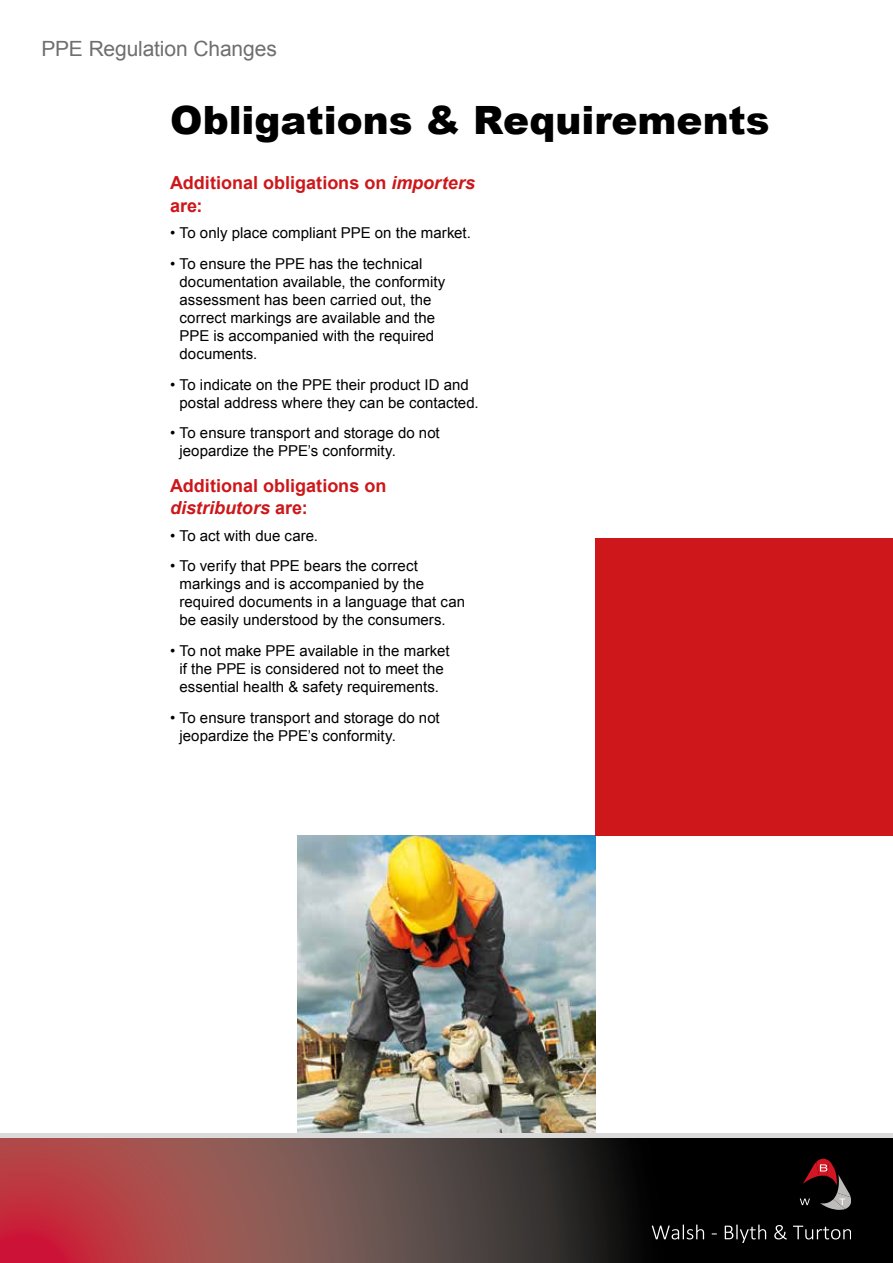
<style>
.page{position:relative;width:893px;height:1263px;background:#fff}
.page>*{position:absolute;margin:0;border:0;box-sizing:border-box;transform-origin:0 0}
.t1{font:900 39px "Arial";color:#000}
.t2{font:21px "Arial";letter-spacing:-.01em;color:#706f6f}
.t3{font:700 18px/22.5px "Arial";color:#cd171a}
.t4{font:15px/18px "Arial";letter-spacing:.005em;color:#000}
.s1{font-style:italic}
</style>
<div class="page">
<img style="left:298px;top:836px;width:297px;height:297px">
<div style="left:595px;top:538px;width:298px;height:298px;background:#cd171a"></div>
<div style="left:0;top:1133px;width:893px;height:6px;background:#dadada"></div>
<svg style="left:0;top:1139px;width:893px;height:124px;background:#583232"></svg>
<svg style="left:795px;top:1159px;width:55px;height:51px;background:#3c2224"></svg>
<svg style="left:652px;top:1224px;width:52px;height:15px"></svg>
<svg style="left:725px;top:1224px;width:41px;height:19px"></svg>
<svg style="left:774px;top:1225px;width:13px;height:14px"></svg>
<svg style="left:793px;top:1225px;width:57px;height:14px"></svg>
<h2 class="t2" style="left:42px;top:35px;width:237px">PPE Regulation Changes</h2>
<h1 class="t1" style="left:170px;top:92px;width:601px">Obligations &amp; Requirements</h1>
<p class="t3" style="left:170px;top:172px;width:307px">Additional obligations on <span class="s1">importers </span>are:</p>
<p class="t4" style="left:170px;top:224px;width:302px">• To only place compliant PPE on the market.</p>
<p class="t4" style="left:179px;top:255px;width:267px;text-indent:-9px">• To ensure the PPE has the technical documentation available, the conformity assessment has been carried out, the correct markings are available and the PPE is accompanied with the required documents.</p>
<p class="t4" style="left:179px;top:376px;width:301px;text-indent:-9px">• To indicate on the PPE their product ID and postal address where they can be contacted.</p>
<p class="t4" style="left:179px;top:424px;width:262px;text-indent:-9px">• To ensure transport and storage do not jeopardize the PPE’s conformity.</p>
<p class="t3" style="left:170px;top:475px;width:218px">Additional obligations on <span class="s1">distributors</span> are:</p>
<p class="t4" style="left:170px;top:527px;width:150px">• To act with due care.</p>
<p class="t4" style="left:179px;top:557px;width:287px;text-indent:-9px">• To verify that PPE bears the correct markings and is accompanied by the required documents in a language that can be easily understood by the consumers.</p>
<p class="t4" style="left:170px;top:642px;width:281px;text-align:center">• To not make PPE available in the market if the PPE is considered not to meet the essential health &amp; safety requirements.</p>
<p class="t4" style="left:179px;top:709px;width:262px;text-indent:-9px">• To ensure transport and storage do not jeopardize the PPE’s conformity.</p>
</div>
